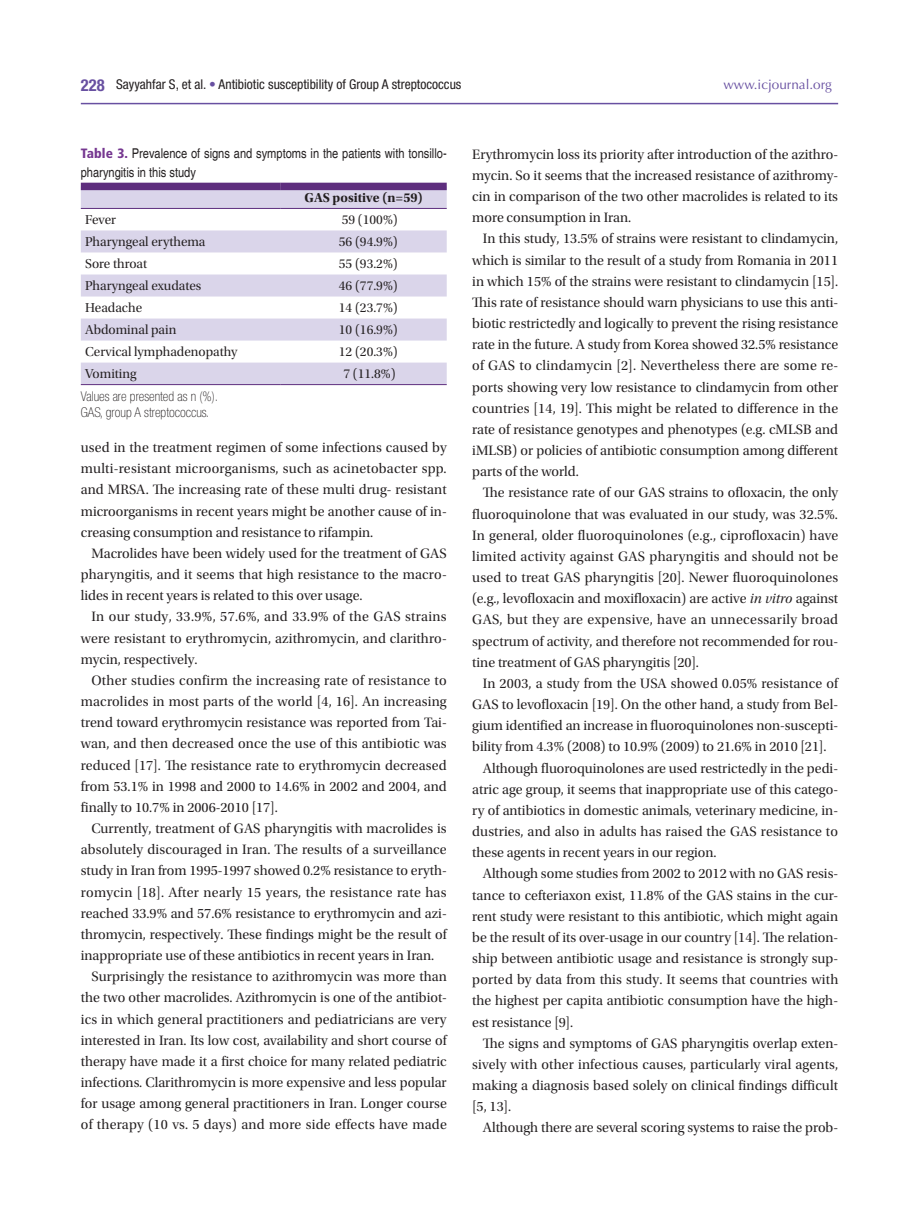
<style>
.page{position:relative;width:919px;height:1217px;background:#fff}
.page>*{position:absolute;margin:0;border:0;box-sizing:border-box;transform-origin:0 0}
.본문{font:14.25px/21.1px "Utopia Std Subh";color:#231f20;text-align:justify}
.표_내용{font:13.5px "Utopia Std Subh";color:#231f20}
.표_그림_타이틀{font:condensed 13.5px/18px "Helvetica";color:#231f20}
.t1{font:condensed 13.5px "Helvetica Neue";color:#231f20}
.그림_설명{font:100 condensed 13.5px "Helvetica Neue";color:#231f20}
.t2{font:13.5px "Optima LT Std";color:#6850a1}
.표_내용-2{font:13.5px "Utopia Std Bold Subh";color:#231f20}
.s1{font-weight:700;font-size:16.5px;color:#6850a1}
.s2{color:#6850a1}
.s3{font-family:"Frutiger LT Std";font-weight:900;color:#753790}
.s4{font-family:"Utopia Std Subh It"}
</style>
<div class="page">
<hr style="left:81px;top:103px;width:757px;height:1px;background:#6850a1">
<svg style="left:81px;top:190px;width:365px;height:194px;fill:#dad5ea"></svg>
<hr style="left:81px;top:384px;width:200px;height:1px;background:#5e2e7e">
<hr style="left:281px;top:384px;width:165px;height:1px;background:#5e2e7e">
<div style="left:81px;top:183px;width:200px;height:7px;background:#5e2e7e"></div>
<div style="left:281px;top:183px;width:165px;height:7px;background:#5e2e7e"></div>
<hr style="left:81px;top:208px;width:200px;height:1px;background:#5e2e7e">
<hr style="left:281px;top:208px;width:165px;height:1px;background:#5e2e7e">
<p class="t1" style="left:81px;top:76px;width:382px"><span class="s1">228</span> Sayyahfar S, et al. <span class="s2">•</span> Antibiotic susceptibility of Group A streptococcus</p>
<p class="t2" style="left:723px;top:76px;width:110px">www.icjournal.org</p>
<p class="표_그림_타이틀" style="left:81px;top:145px;width:367px"><span class="s3">Table 3.</span> Prevalence of signs and symptoms in the patients with tonsillo&shy;pharyngitis in this study</p>
<p class="표_내용-2" style="left:304px;top:190px;width:120px">GAS positive (n=59)</p>
<p class="표_내용" style="left:85px;top:212px;width:32px">Fever</p>
<p class="표_내용" style="left:342px;top:212px;width:57px">59 (100%)</p>
<p class="표_내용" style="left:85px;top:234px;width:122px">Pharyngeal erythema</p>
<p class="표_내용" style="left:339px;top:234px;width:60px">56 (94.9%)</p>
<p class="표_내용" style="left:85px;top:256px;width:63px">Sore throat</p>
<p class="표_내용" style="left:339px;top:256px;width:60px">55 (93.2%)</p>
<p class="표_내용" style="left:85px;top:278px;width:118px">Pharyngeal exudates</p>
<p class="표_내용" style="left:339px;top:278px;width:60px">46 (77.9%)</p>
<p class="표_내용" style="left:85px;top:300px;width:59px">Headache</p>
<p class="표_내용" style="left:339px;top:300px;width:60px">14 (23.7%)</p>
<p class="표_내용" style="left:85px;top:322px;width:93px">Abdominal pain</p>
<p class="표_내용" style="left:339px;top:322px;width:60px">10 (16.9%)</p>
<p class="표_내용" style="left:85px;top:344px;width:154px">Cervical lymphadenopathy</p>
<p class="표_내용" style="left:339px;top:344px;width:60px">12 (20.3%)</p>
<p class="표_내용" style="left:85px;top:366px;width:53px">Vomiting</p>
<p class="표_내용" style="left:343px;top:366px;width:54px">7 (11.8%)</p>
<p class="그림_설명" style="left:81px;top:388px;width:139px">Values are presented as n (%).</p>
<p class="그림_설명" style="left:81px;top:404px;width:130px">GAS, group A streptococcus.</p>
<p class="본문" style="left:81px;top:437px;width:367px">used in the treatment regimen of some infections caused by multi-resistant microorganisms, such as acinetobacter spp. and MRSA. The increasing rate of these multi drug- resistant microorganisms in recent years might be another cause of in&shy;creasing consumption and resistance to rifampin.</p>
<p class="본문" style="left:81px;top:543px;width:367px;text-indent:11px">Macrolides have been widely used for the treatment of GAS pharyngitis, and it seems that high resistance to the macro&shy;lides in recent years is related to this over usage.</p>
<p class="본문" style="left:81px;top:606px;width:367px;text-indent:11px">In our study, 33.9%, 57.6%, and 33.9% of the GAS strains were resistant to erythromycin, azithromycin, and clarithro&shy;mycin, respectively.</p>
<p class="본문" style="left:81px;top:669px;width:367px;text-indent:11px">Other studies confirm the increasing rate of resistance to macrolides in most parts of the world [4, 16]. An increasing trend toward erythromycin resistance was reported from Tai&shy;wan, and then decreased once the use of this antibiotic was reduced [17]. The resistance rate to erythromycin decreased from 53.1% in 1998 and 2000 to 14.6% in 2002 and 2004, and finally to 10.7% in 2006-2010 [17].</p>
<p class="본문" style="left:81px;top:817px;width:367px;text-indent:11px">Currently, treatment of GAS pharyngitis with macrolides is absolutely discouraged in Iran. The results of a surveillance study in Iran from 1995-1997 showed 0.2% resistance to eryth&shy;romycin [18]. After nearly 15 years, the resistance rate has reached 33.9% and 57.6% resistance to erythromycin and azi&shy;thromycin, respectively. These findings might be the result of inappropriate use of these antibiotics in recent years in Iran.</p>
<p class="본문" style="left:81px;top:966px;width:367px;text-indent:11px">Surprisingly the resistance to azithromycin was more than the two other macrolides. Azithromycin is one of the antibiot&shy;ics in which general practitioners and pediatricians are very interested in Iran. Its low cost, availability and short course of therapy have made it a first choice for many related pediatric infections. Clarithromycin is more expensive and less popular for usage among general practitioners in Iran. Longer course of therapy (10 vs. 5 days) and more side effects have made</p>
<p class="본문" style="left:472px;top:144px;width:367px">Erythromycin loss its priority after introduction of the azithro&shy;mycin. So it seems that the increased resistance of azithromy&shy;cin in comparison of the two other macrolides is related to its more consumption in Iran.</p>
<p class="본문" style="left:472px;top:228px;width:367px;text-indent:11px">In this study, 13.5% of strains were resistant to clindamycin, which is similar to the result of a study from Romania in 2011 in which 15% of the strains were resistant to clindamycin [15].<br>This rate of resistance should warn physicians to use this anti&shy;biotic restrictedly and logically to prevent the rising resistance rate in the future. A study from Korea showed 32.5% resistance of GAS to clindamycin [2]. Nevertheless there are some re&shy;ports showing very low resistance to clindamycin from other countries [14, 19]. This might be related to difference in the rate of resistance genotypes and phenotypes (e.g. cMLSB and iMLSB) or policies of antibiotic consumption among different parts of the world.</p>
<p class="본문" style="left:472px;top:482px;width:367px;text-indent:11px">The resistance rate of our GAS strains to ofloxacin, the only fluoroquinolone that was evaluated in our study, was 32.5%.<br>In general, older fluoroquinolones (e.g., ciprofloxacin) have limited activity against GAS pharyngitis and should not be used to treat GAS pharyngitis [20]. Newer fluoroquinolones (e.g., levofloxacin and moxifloxacin) are active <span class="s4">in vitro</span> against GAS, but they are expensive, have an unnecessarily broad spectrum of activity, and therefore not recommended for rou&shy;tine treatment of GAS pharyngitis [20].</p>
<p class="본문" style="left:472px;top:672px;width:367px;text-indent:11px">In 2003, a study from the USA showed 0.05% resistance of GAS to levofloxacin [19]. On the other hand, a study from Bel&shy;gium identified an increase in fluoroquinolones non-suscepti&shy;bility from 4.3% (2008) to 10.9% (2009) to 21.6% in 2010 [21].</p>
<p class="본문" style="left:472px;top:757px;width:367px;text-indent:11px">Although fluoroquinolones are used restrictedly in the pedi&shy;atric age group, it seems that inappropriate use of this catego&shy;ry of antibiotics in domestic animals, veterinary medicine, in&shy;dustries, and also in adults has raised the GAS resistance to these agents in recent years in our region.</p>
<p class="본문" style="left:472px;top:863px;width:367px;text-indent:11px">Although some studies from 2002 to 2012 with no GAS resis&shy;tance to cefteriaxon exist, 11.8% of the GAS stains in the cur&shy;rent study were resistant to this antibiotic, which might again be the result of its over-usage in our country [14]. The relation&shy;ship between antibiotic usage and resistance is strongly sup&shy;ported by data from this study. It seems that countries with the highest per capita antibiotic consumption have the high&shy;est resistance [9].</p>
<p class="본문" style="left:472px;top:1032px;width:367px;text-indent:11px">The signs and symptoms of GAS pharyngitis overlap exten&shy;sively with other infectious causes, particularly viral agents, making a diagnosis based solely on clinical findings difficult [5, 13].</p>
<p class="본문" style="left:483px;top:1117px;width:357px">Although there are several scoring systems to raise the prob-</p>
</div>
